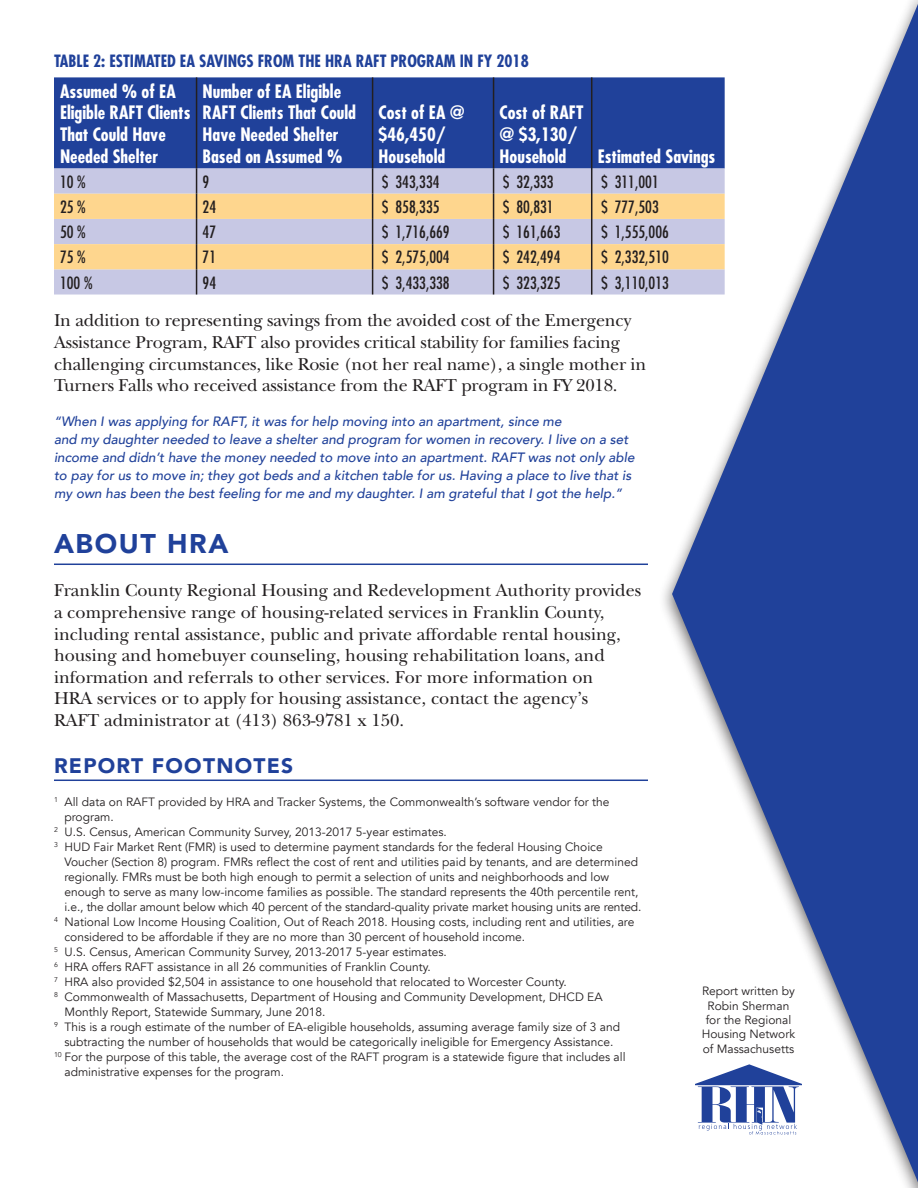
<style>
.page{position:relative;width:918px;height:1188px;background:#fff}
.page>*{position:absolute;margin:0;border:0;box-sizing:border-box;transform-origin:0 0}
.t1{font:900 27px "Avenir";letter-spacing:.06em;color:#20419a}
.t2{font:900 21px "Avenir";letter-spacing:.06em;color:#20419a}
.t3{font:18px/21.6px "New Baskerville";color:#231f20}
.t4{font:700 condensed 18px/21.6px "Futura";color:#fff}
.t5{font:condensed 16.5px "Futura";color:#231f20}
.t6{font:700 condensed 16.5px "Futura";color:#20419a}
.t7{font:italic 500 13.5px/18px "Avenir";color:#20419a}
.t8{font:12px/15px "Avenir";color:#231f20}
</style>
<div class="page">
<hr style="left:54px;top:780px;width:594px;height:1px;background:#20419a">
<hr style="left:54px;top:564px;width:594px;height:1px;background:#20419a">
<svg style="left:672px;top:4px;width:246px;height:1178px;fill:#20419a"></svg>
<svg style="left:696px;top:1064px;width:105px;height:71px"></svg>
<div style="left:54px;top:77px;width:671px;height:92px;background:#20419a"></div>
<svg style="left:54px;top:169px;width:671px;height:126px;background:#c8c8e2"></svg>
<svg style="left:54px;top:194px;width:671px;height:75px;background:#ebd0aa"></svg>
<hr style="left:196px;top:77px;width:1px;height:92px;background:#231f20">
<hr style="left:372px;top:77px;width:1px;height:92px;background:#231f20">
<hr style="left:493px;top:77px;width:1px;height:92px;background:#231f20">
<svg style="left:196px;top:169px;width:1px;height:126px"></svg>
<svg style="left:372px;top:169px;width:1px;height:126px"></svg>
<svg style="left:493px;top:169px;width:1px;height:126px"></svg>
<hr style="left:591px;top:77px;width:1px;height:218px;background:#231f20">
<p class="t6" style="left:54px;top:50px;width:476px">TABLE 2: ESTIMATED EA SAVINGS FROM THE HRA RAFT PROGRAM IN FY 2018</p>
<p class="t4" style="left:60px;top:80px;width:132px">Assumed % of EA<br>Eligible RAFT Clients<br>That Could Have<br>Needed Shelter</p>
<p class="t4" style="left:203px;top:80px;width:155px">Number of EA Eligible<br>RAFT Clients That Could<br>Have Needed Shelter<br>Based on Assumed %</p>
<p class="t4" style="left:379px;top:102px;width:88px">Cost of EA @ $46,450/<br>Household</p>
<p class="t4" style="left:500px;top:102px;width:85px">Cost of RAFT @ $3,130/<br>Household</p>
<p class="t4" style="left:598px;top:145px;width:119px">Estimated Savings</p>
<p class="t5" style="left:60px;top:171px;width:28px">10 %</p>
<p class="t5" style="left:203px;top:171px;width:8px">9</p>
<p class="t5" style="left:382px;top:171px;width:59px">$ 343,334</p>
<p class="t5" style="left:503px;top:171px;width:52px">$ 32,333</p>
<p class="t5" style="left:601px;top:171px;width:59px">$ 311,001</p>
<p class="t5" style="left:60px;top:196px;width:28px">25 %</p>
<p class="t5" style="left:203px;top:196px;width:15px">24</p>
<p class="t5" style="left:382px;top:196px;width:59px">$ 858,335</p>
<p class="t5" style="left:503px;top:196px;width:52px">$ 80,831</p>
<p class="t5" style="left:601px;top:196px;width:59px">$ 777,503</p>
<p class="t5" style="left:60px;top:222px;width:28px">50 %</p>
<p class="t5" style="left:203px;top:222px;width:15px">47</p>
<p class="t5" style="left:382px;top:222px;width:69px">$ 1,716,669</p>
<p class="t5" style="left:503px;top:222px;width:59px">$ 161,663</p>
<p class="t5" style="left:601px;top:222px;width:69px">$ 1,555,006</p>
<p class="t5" style="left:60px;top:247px;width:28px">75 %</p>
<p class="t5" style="left:203px;top:247px;width:15px">71</p>
<p class="t5" style="left:382px;top:247px;width:69px">$ 2,575,004</p>
<p class="t5" style="left:503px;top:247px;width:59px">$ 242,494</p>
<p class="t5" style="left:601px;top:247px;width:69px">$ 2,332,510</p>
<p class="t5" style="left:60px;top:272px;width:34px">100 %</p>
<p class="t5" style="left:203px;top:272px;width:15px">94</p>
<p class="t5" style="left:382px;top:272px;width:69px">$ 3,433,338</p>
<p class="t5" style="left:503px;top:272px;width:59px">$ 323,325</p>
<p class="t5" style="left:601px;top:272px;width:69px">$ 3,110,013</p>
<p class="t3" style="left:54px;top:310px;width:594px">In addition to representing savings from the avoided cost of the Emergency Assistance Program, RAFT also provides critical stability for families facing challenging circumstances, like Rosie (not her real name), a single mother in Turners Falls who received assistance from the RAFT program in FY 2018.</p>
<p class="t7" style="left:54px;top:413px;width:582px">“When I was applying for RAFT, it was for help moving into an apartment, since me<br>and my daughter needed to leave a shelter and program for women in recovery. I live on a set income and didn’t have the money needed to move into an apartment. RAFT was not only able to pay for us to move in; they got beds and a kitchen table for us. Having a place to live that is my own has been the best feeling for me and my daughter. I am grateful that I got the help.”</p>
<p class="t1" style="left:54px;top:521px;width:176px">ABOUT HRA</p>
<p class="t3" style="left:54px;top:580px;width:589px">Franklin County Regional Housing and Redevelopment Authority provides a comprehensive range of housing-related services in Franklin County, including rental assistance, public and private affordable rental housing, housing and homebuyer counseling, housing rehabilitation loans, and information and referrals to other services. For more information on<br>HRA services or to apply for housing assistance, contact the agency’s<br>RAFT administrator at (413) 863-9781 x 150.</p>
<p class="t2" style="left:54px;top:747px;width:241px">REPORT FOOTNOTES</p>
<p class="t8" style="left:64px;top:794px;width:546px;text-indent:-10px"><sup>1</sup> All data on RAFT provided by HRA and Tracker Systems, the Commonwealth’s software vendor for the program.</p>
<p class="t8" style="left:54px;top:824px;width:394px"><sup>2</sup> U.S. Census, American Community Survey, 2013-2017 5-year estimates.</p>
<p class="t8" style="left:64px;top:839px;width:578px;text-indent:-10px"><sup>3</sup> HUD Fair Market Rent (FMR) is used to determine payment standards for the federal Housing Choice Voucher (Section 8) program. FMRs reflect the cost of rent and utilities paid by tenants, and are determined regionally. FMRs must be both high enough to permit a selection of units and neighborhoods and low enough to serve as many low-income families as possible. The standard represents the 40th percentile rent, i.e., the dollar amount below which 40 percent of the standard-quality private market housing units are rented.</p>
<p class="t8" style="left:64px;top:914px;width:571px;text-indent:-10px"><sup>4</sup> National Low Income Housing Coalition, Out of Reach 2018. Housing costs, including rent and utilities, are considered to be affordable if they are no more than 30 percent of household income.</p>
<p class="t8" style="left:54px;top:944px;width:394px"><sup>5</sup> U.S. Census, American Community Survey, 2013-2017 5-year estimates.</p>
<p class="t8" style="left:54px;top:959px;width:378px"><sup>6</sup> HRA offers RAFT assistance in all 26 communities of Franklin County.</p>
<p class="t8" style="left:54px;top:974px;width:514px"><sup>7</sup> HRA also provided $2,504 in assistance to one household that relocated to Worcester County.</p>
<p class="t8" style="left:64px;top:989px;width:540px;text-indent:-10px"><sup>8</sup> Commonwealth of Massachusetts, Department of Housing and Community Development, DHCD EA<br>Monthly Report, Statewide Summary, June 2018.</p>
<p class="t8" style="left:54px;top:1019px;width:568px;text-align:center"><sup>9</sup> This is a rough estimate of the number of EA-eligible households, assuming average family size of 3 and subtracting the number of households that would be categorically ineligible for Emergency Assistance.</p>
<p class="t8" style="left:64px;top:1049px;width:563px;text-indent:-10px"><sup>10</sup> For the purpose of this table, the average cost of the RAFT program is a statewide figure that includes all administrative expenses for the program.</p>
<p class="t8" style="left:702px;top:984px;width:95px;line-height:14.4px;text-align:center">Report written by<br>Robin Sherman for the Regional<br>Housing Network of Massachusetts</p>
</div>
